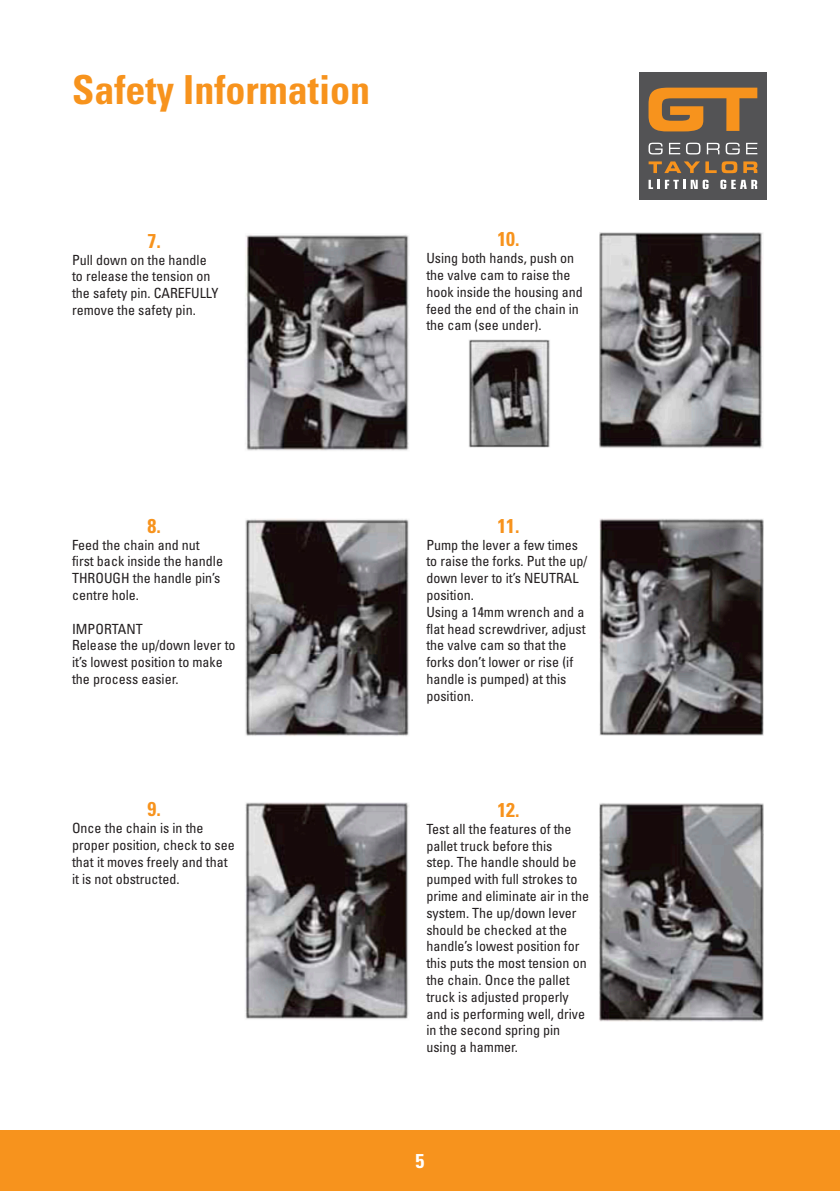
<style>
.page{position:relative;width:840px;height:1191px;background:#fff}
.page>*{position:absolute;margin:0;border:0;box-sizing:border-box;transform-origin:0 0}
.t1{font:700 condensed 40px "Univers";color:#f7931d}
.t2{font:700 condensed 20px "Univers";color:#f7931d}
.t3{font:700 condensed 20px "Univers";color:#fff}
.t4{font:condensed 14px/16.8px "Univers";color:#231f20}
</style>
<div class="page">
<div style="left:0;top:1130px;width:839px;height:61px;background:#f7931d"></div>
<div style="left:639px;top:72px;width:127px;height:127px;background:#535355"></div>
<svg style="left:648px;top:180px;width:60px;height:9px"></svg>
<svg style="left:720px;top:180px;width:36px;height:9px"></svg>
<svg style="left:648px;top:88px;width:108px;height:43px"></svg>
<svg style="left:648px;top:143px;width:14px;height:11px"></svg>
<svg style="left:669px;top:143px;width:31px;height:11px"></svg>
<svg style="left:706px;top:143px;width:13px;height:11px"></svg>
<svg style="left:725px;top:143px;width:14px;height:11px"></svg>
<svg style="left:746px;top:143px;width:11px;height:11px"></svg>
<svg style="left:648px;top:161px;width:51px;height:12px"></svg>
<svg style="left:705px;top:161px;width:32px;height:12px"></svg>
<svg style="left:743px;top:161px;width:14px;height:12px"></svg>
<img style="left:245px;top:235px;width:164px;height:216px">
<img style="left:245px;top:519px;width:164px;height:217px">
<img style="left:245px;top:802px;width:164px;height:217px">
<img style="left:599px;top:232px;width:164px;height:216px">
<img style="left:599px;top:519px;width:164px;height:217px">
<img style="left:599px;top:803px;width:164px;height:219px">
<img style="left:469px;top:339px;width:81px;height:108px">
<p class="t1" style="left:72px;top:65px;width:299px">Safety Information</p>
<p class="t2" style="left:147px;top:228px;width:15px">7.</p>
<p class="t4" style="left:72px;top:251px;width:148px">Pull down on the handle to release the tension on the safety pin. CAREFULLY remove the safety pin.</p>
<p class="t2" style="left:497px;top:227px;width:24px">10.</p>
<p class="t4" style="left:426px;top:249px;width:158px">Using both hands, push on the valve cam to raise the hook inside the housing and feed the end of the chain in the cam (see under).</p>
<p class="t2" style="left:147px;top:513px;width:15px">8.</p>
<p class="t4" style="left:72px;top:536px;width:152px">Feed the chain and nut first back inside the handle<br>THROUGH the handle pin’s centre hole.</p>
<p class="t4" style="left:72px;top:620px;width:72px">IMPORTANT</p>
<p class="t4" style="left:72px;top:637px;width:165px">Release the up/down lever to it’s lowest position to make the process easier.</p>
<p class="t2" style="left:147px;top:797px;width:15px">9.</p>
<p class="t4" style="left:72px;top:819px;width:164px">Once the chain is in the proper position, check to see that it moves freely and that it is not obstructed.</p>
<p class="t2" style="left:497px;top:513px;width:24px">11.</p>
<p class="t4" style="left:426px;top:536px;width:162px">Pump the lever a few times to raise the forks. Put the up/ down lever to it’s NEUTRAL position.</p>
<p class="t4" style="left:426px;top:603px;width:161px">Using a 14mm wrench and a flat head screwdriver, adjust the valve cam so that the forks don’t lower or rise (if handle is pumped) at this position.</p>
<p class="t2" style="left:497px;top:797px;width:24px">12.</p>
<p class="t4" style="left:426px;top:820px;width:164px">Test all the features of the pallet truck before this<br>step. The handle should be pumped with full strokes to prime and eliminate air in the system. The up/down lever should be checked at the handle’s lowest position for this puts the most tension on the chain. Once the pallet truck is adjusted properly and is performing well, drive in the second spring pin using a hammer.</p>
<h2 class="t3" style="left:415px;top:1148px;width:10px">5</h2>
</div>
